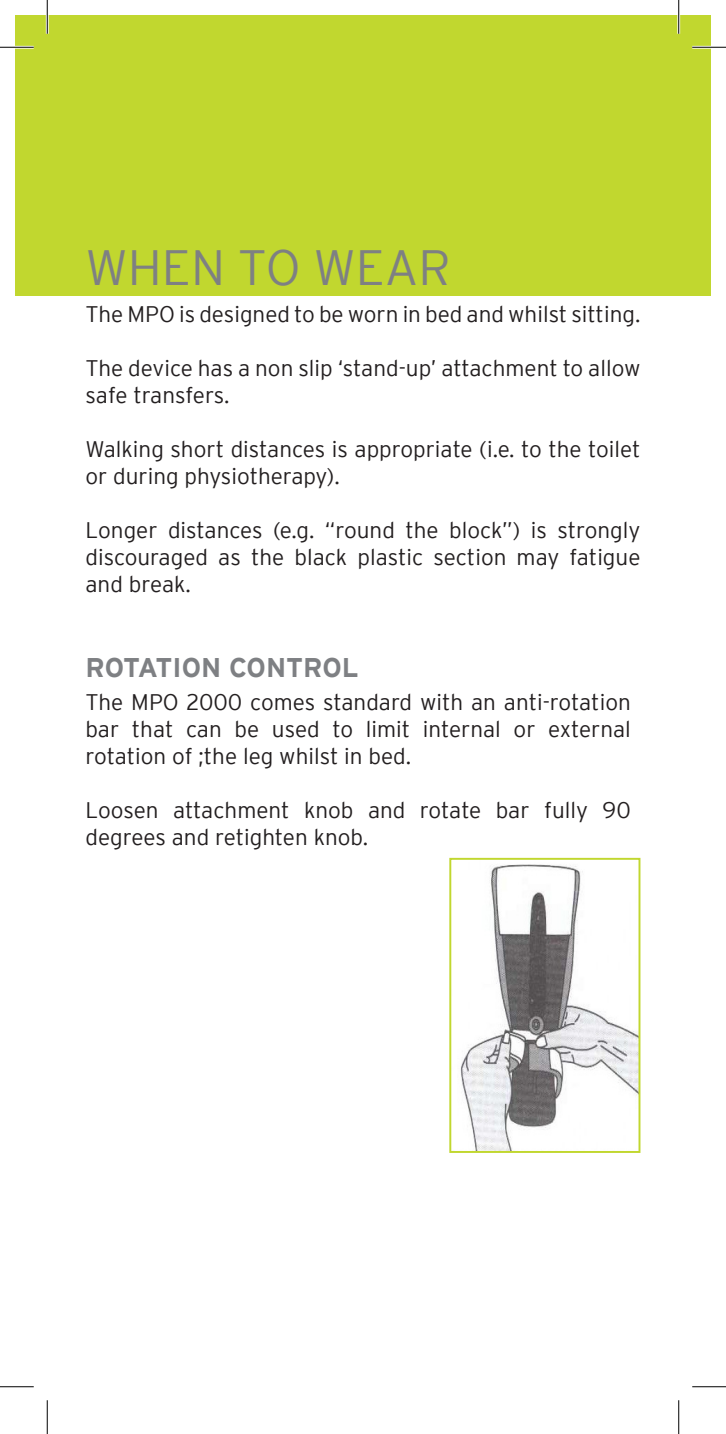
<style>
.page{position:relative;width:726px;height:1434px;background:#fff}
.page>*{position:absolute;margin:0;border:0;box-sizing:border-box;transform-origin:0 0}
.t1{font:300 49.5px "Interstate";color:#7e8083}
.t2{font:700 27px "Interstate";color:#7e8083}
.t3{font:300 22.5px/27px "Interstate";color:#231f20}
</style>
<div class="page">
<div style="left:15px;top:15px;width:696px;height:281px;background:#c1d72f"></div>
<img style="left:460px;top:864px;width:177px;height:286px">
<div style="left:449px;top:858px;width:191px;height:295px;border:2px solid #c1d72f"></div>
<hr style="left:0;top:46px;width:34px;height:3px;background:#fff">
<hr style="left:692px;top:46px;width:34px;height:3px;background:#fff">
<hr style="left:46px;top:0;width:3px;height:34px;background:#fff">
<hr style="left:677px;top:0;width:3px;height:34px;background:#fff">
<hr style="left:0;top:47px;width:34px;height:1px;background:#000">
<hr style="left:692px;top:47px;width:34px;height:1px;background:#000">
<hr style="left:0;top:1386px;width:34px;height:1px;background:#000">
<hr style="left:692px;top:1386px;width:34px;height:1px;background:#000">
<hr style="left:47px;top:0;width:1px;height:34px;background:#000">
<hr style="left:47px;top:1400px;width:1px;height:34px;background:#000">
<hr style="left:678px;top:0;width:1px;height:34px;background:#000">
<hr style="left:678px;top:1400px;width:1px;height:34px;background:#000">
<h1 class="t1" style="left:86px;top:239px;width:367px">WHEN TO WEAR</h1>
<p class="t3" style="left:86px;top:300px;width:556px">The MPO is designed to be worn in bed and whilst sitting.</p>
<p class="t3" style="left:86px;top:354px;width:556px">The device has a non slip ‘stand-up’ attachment to allow safe transfers.</p>
<p class="t3" style="left:86px;top:435px;width:556px">Walking short distances is appropriate (i.e. to the toilet or during physiotherapy).</p>
<p class="t3" style="left:86px;top:516px;width:556px;text-align:justify">Longer distances (e.g. “round the block”) is strongly discouraged as the black plastic section may fatigue and break.</p>
<p class="t2" style="left:86px;top:652px;width:275px">ROTATION CONTROL</p>
<p class="t3" style="left:86px;top:688px;width:547px;text-align:justify">The MPO 2000 comes standard with an anti-rotation bar that can be used to limit internal or external rotation of ;the leg whilst in bed.</p>
<p class="t3" style="left:86px;top:796px;width:547px">Loosen attachment knob and rotate bar fully 90 degrees and retighten knob.</p>
</div>
